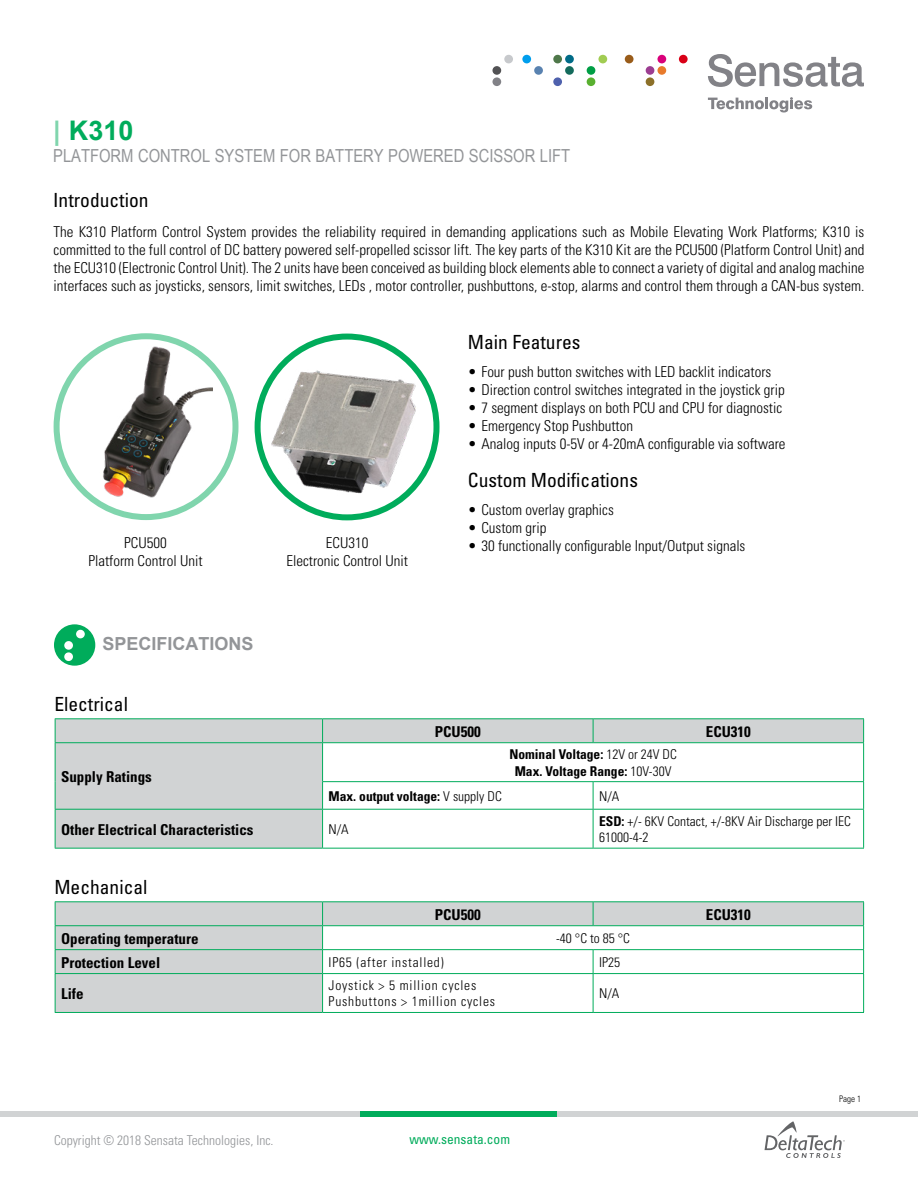
<style>
.page{position:relative;width:918px;height:1188px;background:#fff}
.page>*{position:absolute;margin:0;border:0;box-sizing:border-box;transform-origin:0 0}
.t1{font:700 27px "Arial";color:#00ac5b}
.t2{font:condensed 19.5px "Univers";color:#000}
.t3{font:18px "Arial Narrow";color:#939598}
.t4{font:700 18px "Arial";color:#939598}
.t5{font:300 condensed 15px/18px "Univers";color:#000;text-align:center}
.t6{font:700 condensed 15px "Univers";color:#000}
.t7{font:300 condensed 13.5px/16.2px "Univers";letter-spacing:.06em;color:#000}
.t8{font:700 condensed 13.5px/16.2px "Univers";color:#000;text-align:center}
.t9{font:300 condensed 13.5px/16.2px "Univers";color:#000}
.t10{font:300 condensed 13.5px "Univers";color:#939598}
.t11{font:condensed 13.5px "Univers LT Std";color:#00ac5b}
.t12{font:300 condensed 9px "Univers";color:#000}
.s1{color:#80d5ad}
.s2{font-weight:300}
.s3{font-weight:700}
</style>
<div class="page">
<svg style="left:708px;top:54px;width:156px;height:33px"></svg>
<svg style="left:708px;top:97px;width:104px;height:15px"></svg>
<div style="left:492px;top:77px;width:9px;height:9px;background:#828287;border-radius:50%"></div>
<div style="left:522px;top:55px;width:9px;height:8px;background:#009eed;border-radius:50%"></div>
<div style="left:534px;top:66px;width:9px;height:9px;background:#5982b0;border-radius:50%"></div>
<div style="left:553px;top:55px;width:9px;height:8px;background:#4f784a;border-radius:50%"></div>
<div style="left:565px;top:55px;width:9px;height:8px;background:#006b87;border-radius:50%"></div>
<div style="left:565px;top:66px;width:9px;height:9px;background:#146b5c;border-radius:50%"></div>
<div style="left:553px;top:77px;width:9px;height:9px;background:#4f61ad;border-radius:50%"></div>
<div style="left:598px;top:55px;width:9px;height:8px;background:#a1cc52;border-radius:50%"></div>
<div style="left:587px;top:66px;width:8px;height:9px;background:#009e45;border-radius:50%"></div>
<div style="left:587px;top:77px;width:8px;height:9px;background:#59b030;border-radius:50%"></div>
<div style="left:657px;top:55px;width:9px;height:8px;background:#d9007a;border-radius:50%"></div>
<div style="left:646px;top:66px;width:8px;height:9px;background:#9c3d91;border-radius:50%"></div>
<div style="left:657px;top:66px;width:9px;height:9px;background:#e87a2b;border-radius:50%"></div>
<div style="left:646px;top:77px;width:8px;height:9px;background:#8c7029;border-radius:50%"></div>
<div style="left:679px;top:55px;width:9px;height:8px;background:#d90017;border-radius:50%"></div>
<div style="left:504px;top:55px;width:9px;height:8px;background:#c7c9cc;border-radius:50%"></div>
<div style="left:492px;top:66px;width:9px;height:9px;background:#525254;border-radius:50%"></div>
<div style="left:625px;top:55px;width:9px;height:8px;background:#995c1a;border-radius:50%"></div>
<div style="left:0;top:1111px;width:918px;height:6px;background:#d1d3d4"></div>
<div style="left:361px;top:1111px;width:196px;height:6px;background:#00ac5b"></div>
<svg style="left:765px;top:1121px;width:80px;height:37px"></svg>
<svg style="left:258px;top:337px;width:178px;height:180px"></svg>
<img style="left:264px;top:364px;width:164px;height:134px">
<div style="left:255px;top:334px;width:184px;height:186px;border:6px solid #00ac5b;border-radius:50%"></div>
<div style="left:54px;top:624px;width:41px;height:42px;background:#00ac5b;border-radius:50%"></div>
<div style="left:76px;top:630px;width:9px;height:8px;background:#fff;border-radius:50%"></div>
<div style="left:64px;top:641px;width:9px;height:9px;background:#fff;border-radius:50%"></div>
<div style="left:64px;top:652px;width:9px;height:9px;background:#fff;border-radius:50%"></div>
<svg style="left:56px;top:719px;width:807px;height:129px"></svg>
<hr style="left:55px;top:718px;width:268px;height:1px;background:#00ac5b">
<svg style="left:55px;top:719px;width:1px;height:23px"></svg>
<hr style="left:323px;top:718px;width:270px;height:1px;background:#00ac5b">
<svg style="left:322px;top:719px;width:1px;height:23px"></svg>
<hr style="left:593px;top:718px;width:271px;height:1px;background:#00ac5b">
<svg style="left:593px;top:719px;width:1px;height:23px"></svg>
<svg style="left:863px;top:719px;width:1px;height:23px"></svg>
<hr style="left:55px;top:742px;width:268px;height:1px;background:#00ac5b">
<hr style="left:55px;top:743px;width:1px;height:39px;background:#00ac5b">
<hr style="left:323px;top:742px;width:270px;height:1px;background:#00ac5b">
<hr style="left:322px;top:743px;width:1px;height:38px;background:#00ac5b">
<hr style="left:593px;top:742px;width:271px;height:1px;background:#00ac5b">
<hr style="left:863px;top:743px;width:1px;height:38px;background:#00ac5b">
<svg style="left:55px;top:782px;width:1px;height:27px"></svg>
<hr style="left:322px;top:781px;width:271px;height:1px;background:#00ac5b">
<svg style="left:322px;top:782px;width:1px;height:27px"></svg>
<hr style="left:593px;top:781px;width:271px;height:1px;background:#00ac5b">
<svg style="left:593px;top:782px;width:1px;height:27px"></svg>
<svg style="left:863px;top:782px;width:1px;height:27px"></svg>
<hr style="left:55px;top:809px;width:268px;height:1px;background:#00ac5b">
<hr style="left:55px;top:810px;width:1px;height:38px;background:#00ac5b">
<hr style="left:323px;top:809px;width:270px;height:1px;background:#00ac5b">
<hr style="left:322px;top:810px;width:1px;height:38px;background:#00ac5b">
<hr style="left:593px;top:809px;width:271px;height:1px;background:#00ac5b">
<hr style="left:593px;top:810px;width:1px;height:38px;background:#00ac5b">
<hr style="left:863px;top:810px;width:1px;height:38px;background:#00ac5b">
<hr style="left:55px;top:848px;width:268px;height:1px;background:#00ac5b">
<hr style="left:323px;top:848px;width:270px;height:1px;background:#00ac5b">
<hr style="left:593px;top:848px;width:271px;height:1px;background:#00ac5b">
<svg style="left:56px;top:902px;width:807px;height:110px"></svg>
<hr style="left:55px;top:901px;width:268px;height:1px;background:#00ac5b">
<hr style="left:323px;top:901px;width:270px;height:1px;background:#00ac5b">
<hr style="left:593px;top:901px;width:271px;height:1px;background:#00ac5b">
<svg style="left:593px;top:902px;width:1px;height:23px"></svg>
<hr style="left:55px;top:925px;width:268px;height:1px;background:#00ac5b">
<hr style="left:323px;top:925px;width:270px;height:1px;background:#00ac5b">
<hr style="left:593px;top:925px;width:271px;height:1px;background:#00ac5b">
<hr style="left:55px;top:949px;width:268px;height:1px;background:#00ac5b">
<svg style="left:55px;top:902px;width:1px;height:71px"></svg>
<hr style="left:323px;top:949px;width:270px;height:1px;background:#00ac5b">
<svg style="left:322px;top:902px;width:1px;height:71px"></svg>
<hr style="left:593px;top:949px;width:271px;height:1px;background:#00ac5b">
<svg style="left:593px;top:950px;width:1px;height:23px"></svg>
<svg style="left:863px;top:902px;width:1px;height:71px"></svg>
<hr style="left:55px;top:973px;width:268px;height:1px;background:#00ac5b">
<hr style="left:55px;top:974px;width:1px;height:38px;background:#00ac5b">
<hr style="left:323px;top:973px;width:270px;height:1px;background:#00ac5b">
<hr style="left:322px;top:974px;width:1px;height:38px;background:#00ac5b">
<hr style="left:593px;top:973px;width:271px;height:1px;background:#00ac5b">
<hr style="left:593px;top:974px;width:1px;height:38px;background:#00ac5b">
<hr style="left:863px;top:974px;width:1px;height:38px;background:#00ac5b">
<hr style="left:55px;top:1012px;width:268px;height:1px;background:#00ac5b">
<hr style="left:323px;top:1012px;width:270px;height:1px;background:#00ac5b">
<hr style="left:593px;top:1012px;width:271px;height:1px;background:#00ac5b">
<img style="left:98px;top:340px;width:115px;height:161px">
<div style="left:54px;top:333px;width:184px;height:187px;border:6px solid #80d5ad;border-radius:50%"></div>
<h1 class="t1" style="left:53px;top:113px;width:82px"><span class="s1">|</span> K310</h1>
<p class="t3" style="left:53px;top:142px;width:519px">PLATFORM CONTROL SYSTEM FOR BATTERY POWERED SCISSOR LIFT</p>
<h2 class="t2" style="left:53px;top:188px;width:97px">Introduction</h2>
<p class="t5" style="left:54px;top:222px;width:812px;text-align:justify">The K310 Platform Control System provides the reliability required in demanding applications such as Mobile Elevating Work Platforms; K310 is committed to the full control of DC battery powered self-propelled scissor lift. The key parts of the K310 Kit are the PCU500 (Platform Control Unit) and the ECU310 (Electronic Control Unit). The 2 units have been conceived as building block elements able to connect a variety of digital and analog machine interfaces such as joysticks, sensors, limit switches, LEDs , motor controller, pushbuttons, e-stop, alarms and control them through a CAN-bus system.</p>
<h2 class="t2" style="left:468px;top:330px;width:114px">Main Features</h2>
<p class="t5" style="left:88px;top:534px;width:116px">PCU500<br>Platform Control Unit</p>
<p class="t5" style="left:286px;top:534px;width:123px">ECU310<br>Electronic Control Unit</p>
<p class="t5" style="left:468px;top:363px;width:305px">• Four push button switches with LED backlit indicators</p>
<p class="t5" style="left:468px;top:381px;width:318px">• Direction control switches integrated in the joystick grip</p>
<p class="t5" style="left:468px;top:399px;width:316px">• 7 segment displays on both PCU and CPU for diagnostic</p>
<p class="t5" style="left:468px;top:417px;width:167px">• Emergency Stop Pushbutton</p>
<p class="t5" style="left:468px;top:435px;width:319px">• Analog inputs 0-5V or 4-20mA configurable via software</p>
<h2 class="t2" style="left:468px;top:468px;width:172px">Custom Modifications</h2>
<p class="t5" style="left:468px;top:501px;width:147px">• Custom overlay graphics</p>
<p class="t5" style="left:468px;top:519px;width:80px">• Custom grip</p>
<p class="t5" style="left:468px;top:537px;width:279px">• 30 functionally configurable Input/Output signals</p>
<p class="t4" style="left:102px;top:632px;width:153px">SPECIFICATIONS</p>
<h2 class="t2" style="left:54px;top:691px;width:75px">Electrical</h2>
<p class="t6" style="left:61px;top:767px;width:92px">Supply Ratings</p>
<p class="t6" style="left:435px;top:722px;width:47px">PCU500</p>
<p class="t6" style="left:706px;top:722px;width:46px">ECU310</p>
<p class="t8" style="left:509px;top:747px;width:169px">Nominal Voltage: <span class="s2">12V or 24V DC<br></span>Max. Voltage Range: <span class="s2">10V-30V</span></p>
<p class="t8" style="left:329px;top:788px;width:175px">Max. output voltage: <span class="s2">V supply DC</span></p>
<p class="t7" style="left:599px;top:788px;width:22px">N/A</p>
<p class="t6" style="left:61px;top:820px;width:194px">Other Electrical Characteristics</p>
<p class="t7" style="left:329px;top:821px;width:22px">N/A</p>
<p class="t9" style="left:599px;top:813px;width:253px"><span class="s3">ESD:</span> +/- 6KV Contact, +/-8KV Air Discharge per IEC<br>61000-4-2</p>
<h2 class="t2" style="left:54px;top:874px;width:95px">Mechanical</h2>
<p class="t6" style="left:435px;top:905px;width:47px">PCU500</p>
<p class="t6" style="left:706px;top:905px;width:46px">ECU310</p>
<p class="t6" style="left:61px;top:929px;width:139px">Operating temperature</p>
<p class="t7" style="left:556px;top:930px;width:75px">-40 °C to 85 °C</p>
<p class="t6" style="left:61px;top:953px;width:101px">Protection Level</p>
<p class="t7" style="left:329px;top:954px;width:117px">IP65 (after installed)</p>
<p class="t7" style="left:599px;top:954px;width:22px">IP25</p>
<p class="t6" style="left:61px;top:984px;width:24px">Life</p>
<p class="t7" style="left:329px;top:977px;width:168px">Joystick &gt; 5 million cycles<br>Pushbuttons &gt; 1million cycles</p>
<p class="t7" style="left:599px;top:986px;width:22px">N/A</p>
<p class="t10" style="left:54px;top:1132px;width:221px">Copyright © 2018 Sensata Technologies, Inc.</p>
<p class="t11" style="left:409px;top:1131px;width:102px">www.sensata.com</p>
<p class="t12" style="left:839px;top:1094px;width:23px">Page 1</p>
</div>
